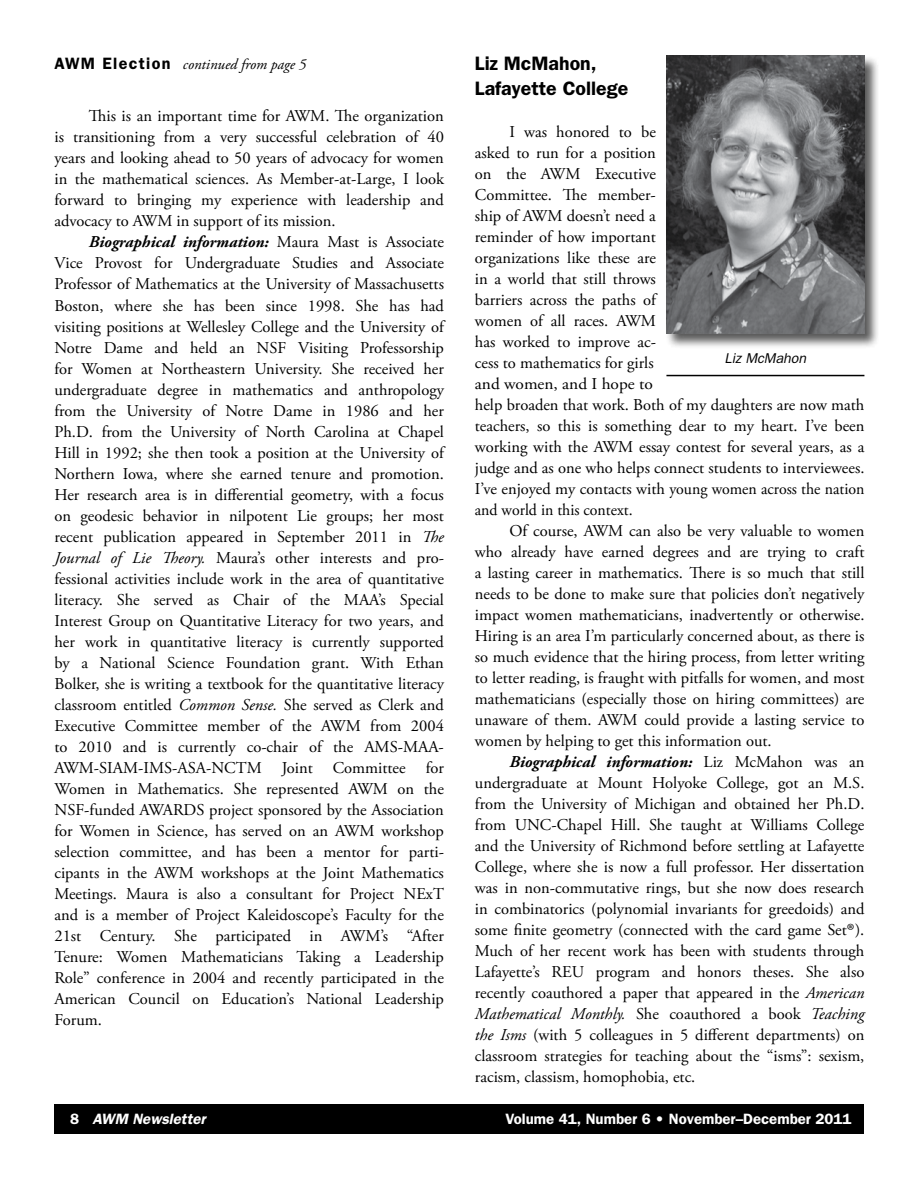
<style>
.page{position:relative;width:918px;height:1188px;background:#fff}
.page>*{position:absolute;margin:0;border:0;box-sizing:border-box;transform-origin:0 0}
.t1{font:600 19.5px/25.5px "Franklin Gothic";color:#000}
.t2{font:16.5px/21px "Adobe Garamond Pro";color:#000;text-align:justify}
.t3{font:600 15px "Franklin Gothic";color:#fff}
.t4{font:italic 15px "Adobe Garamond Pro";color:#000}
.t5{font:italic 600 15px "Franklin Gothic";color:#fff}
.t6{font:italic 14.25px "Franklin Gothic";color:#000}
.s1{font-family:"Franklin Gothic";font-weight:600;font-style:normal;font-size:16.5px}
.s2{font-weight:700;font-style:italic}
.s3{font-size:24px}
.s4{font-style:italic}
.s5{font-style:normal}
</style>
<div class="page">
<div style="left:54px;top:1104px;width:810px;height:30px;background:#000"></div>
<hr style="left:666px;top:375px;width:198px;height:1px;background:#000">
<div style="left:666px;top:55px;width:214px;height:294px;background:#000;opacity:.65"></div>
<img style="left:666px;top:56px;width:199px;height:277px">
<p class="t4" style="left:54px;top:55px;width:253px"><span class="s1">AWM Election</span> continued from page 5</p>
<p class="t1" style="left:475px;top:50px;width:155px">Liz McMahon,<br>Lafayette College</p>
<p class="t2" style="left:475px;top:122px;width:391px;text-align:left;text-indent:35px">I was honored to be<br>asked to run for a position<br>on the AWM Executive<br>Committee. The member-<br>ship of AWM doesn’t need a<br>reminder of how important<br>organizations like these are<br>in a world that still throws<br>barriers across the paths of<br>women of all races. AWM<br>has worked to improve ac-<br>cess to mathematics for girls<br>and women, and I hope to<br>help broaden that work. Both of my daughters are now math teachers, so this is something dear to my heart. I’ve been working with the AWM essay contest for several years, as a judge and as one who helps connect students to interviewees.<br>I’ve enjoyed my contacts with young women across the nation and world in this context.</p>
<p class="t2" style="left:475px;top:521px;width:391px;text-indent:35px">Of course, AWM can also be very valuable to women who already have earned degrees and are trying to craft a lasting career in mathematics. There is so much that still needs to be done to make sure that policies don’t negatively impact women mathematicians, inadvertently or otherwise.<br>Hiring is an area I’m particularly concerned about, as there is so much evidence that the hiring process, from letter writing to letter reading, is fraught with pitfalls for women, and most mathematicians (especially those on hiring committees) are unaware of them. AWM could provide a lasting service to women by helping to get this information out.</p>
<p class="t2" style="left:475px;top:752px;width:391px;text-indent:35px"><span class="s2">Biographical information:</span> Liz McMahon was an undergraduate at Mount Holyoke College, got an M.S. from the University of Michigan and obtained her Ph.D. from UNC-Chapel Hill. She taught at Williams College and the University of Richmond before settling at Lafayette College, where she is now a full professor. Her dissertation was in non-commutative rings, but she now does research in combinatorics (polynomial invariants for greedoids) and some finite geometry (connected with the card game Set<span class="s3">®</span>).<br>Much of her recent work has been with students through Lafayette’s REU program and honors theses. She also recently coauthored a paper that appeared in the <span class="s4">American Mathematical Monthly.</span> She coauthored a book <span class="s4">Teaching the Isms</span> (with 5 colleagues in 5 different departments) on classroom strategies for teaching about the “isms”: sexism, racism, classism, homophobia, etc.</p>
<p class="t2" style="left:54px;top:106px;width:391px;text-indent:35px">This is an important time for AWM. The organization is transitioning from a very successful celebration of 40 years and looking ahead to 50 years of advocacy for women in the mathematical sciences. As Member-at-Large, I look forward to bringing my experience with leadership and advocacy to AWM in support of its mission.</p>
<p class="t2" style="left:54px;top:232px;width:391px;text-indent:35px"><span class="s2">Biographical information:</span> Maura Mast is Associate Vice Provost for Undergraduate Studies and Associate Professor of Mathematics at the University of Massachusetts Boston, where she has been since 1998. She has had visiting positions at Wellesley College and the University of Notre Dame and held an NSF Visiting Professorship for Women at Northeastern University. She received her undergraduate degree in mathematics and anthropology from the University of Notre Dame in 1986 and her Ph.D. from the University of North Carolina at Chapel Hill in 1992; she then took a position at the University of Northern Iowa, where she earned tenure and promotion.<br>Her research area is in differential geometry, with a focus on geodesic behavior in nilpotent Lie groups; her most recent publication appeared in September 2011 in <span class="s4">The Journal of Lie Theory.</span> Maura’s other interests and pro&shy;fessional activities include work in the area of quantitative literacy. She served as Chair of the MAA’s Special Interest Group on Quantitative Literacy for two years, and her work in quantitative literacy is currently supported by a National Science Foundation grant. With Ethan Bolker, she is writing a textbook for the quantitative literacy classroom entitled <span class="s4">Common Sense.</span> She served as Clerk and Executive Committee member of the AWM from 2004 to 2010 and is currently co-chair of the AMS-MAA-AWM-SIAM-IMS-ASA-NCTM Joint Committee for Women in Mathematics. She represented AWM on the NSF-funded AWARDS project sponsored by the Association for Women in Science, has served on an AWM workshop selection committee, and has been a mentor for parti&shy;cipants in the AWM workshops at the Joint Mathematics Meetings. Maura is also a consultant for Project NExT and is a member of Project Kaleidoscope’s Faculty for the 21st Century. She participated in AWM’s “After Tenure: Women Mathematicians Taking a Leadership Role” conference in 2004 and recently participated in the American Council on Education’s National Leadership Forum.</p>
<p class="t6" style="left:725px;top:350px;width:83px">Liz McMahon</p>
<p class="t5" style="left:70px;top:1110px;width:137px"><span class="s5">8</span> AWM Newsletter</p>
<p class="t3" style="left:506px;top:1110px;width:347px">Volume 41, Number 6 • November–December 2011</p>
</div>
